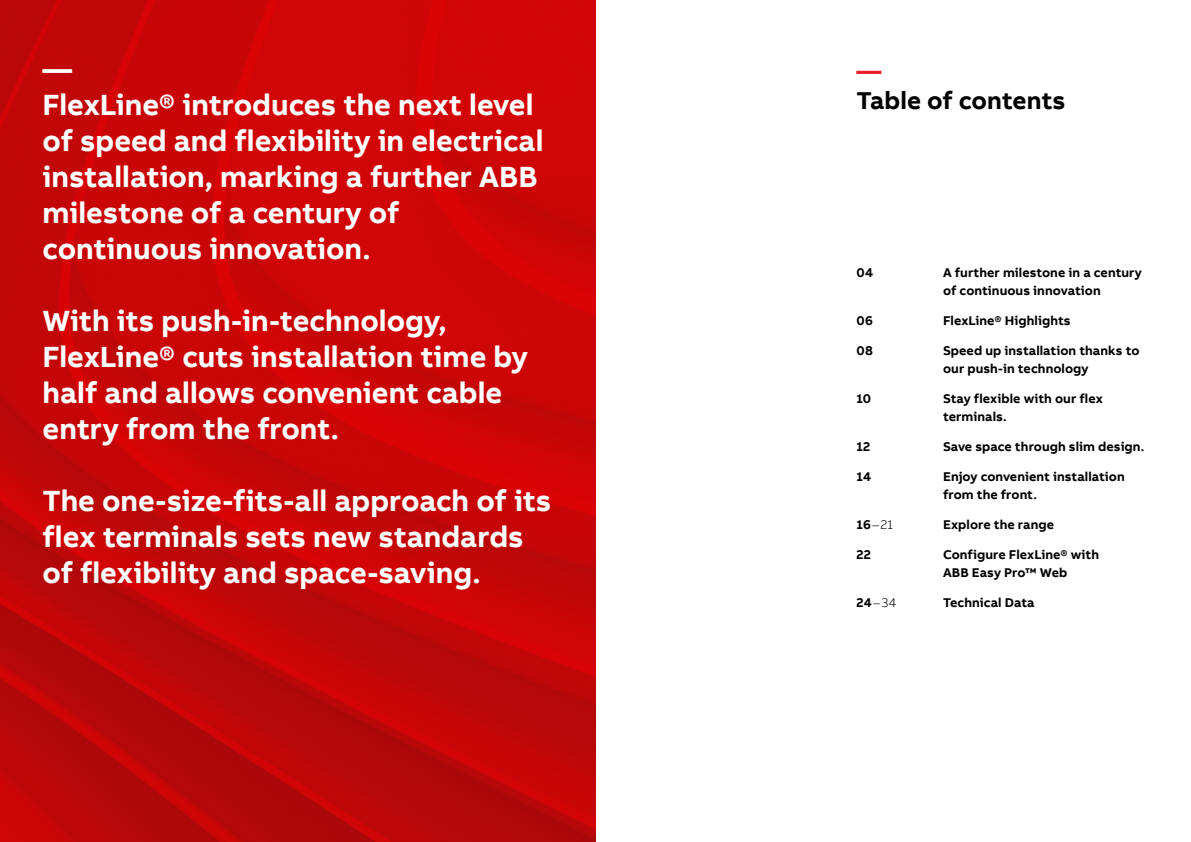
<style>
.page{position:relative;width:1191px;height:842px;background:#fff}
.page>*{position:absolute;margin:0;border:0;box-sizing:border-box;transform-origin:0 0}
.t1{font:700 30px/36px "AB Bvoice";color:#fff}
.t2{font:700 25px "AB Bvoice";letter-spacing:-.005em;color:#000}
.t3{font:700 25px "AB Bvoice";color:#ed1c29}
.t4{font:700 13px/18px "AB Bvoice";letter-spacing:.005em;color:#000}
.t5{font:300 13px "AB Bvoice";color:#000}
.s1{font-weight:700}
</style>
<div class="page">
<img style="left:0;top:0;width:595px;height:842px">
<p class="t1" style="left:43px;top:50px;width:502px">—<br>FlexLine® introduces the next level of speed and flexibility in electrical installation, marking a further ABB milestone of a century of continuous innovation.</p>
<p class="t1" style="left:43px;top:302px;width:487px">With its push-in-technology,<br>FlexLine® cuts installation time by half and allows convenient cable entry from the front.</p>
<p class="t1" style="left:43px;top:482px;width:510px">The one-size-fits-all approach of its flex terminals sets new standards of flexibility and space-saving.</p>
<p class="t3" style="left:856px;top:54px;width:26px">—</p>
<p class="t2" style="left:856px;top:84px;width:211px">Table of contents</p>
<p class="t4" style="left:856px;top:263px;width:18px">04</p>
<p class="t4" style="left:943px;top:263px;width:200px">A further milestone in a century of continuous innovation</p>
<p class="t4" style="left:856px;top:311px;width:18px">06</p>
<p class="t4" style="left:943px;top:311px;width:129px">FlexLine® Highlights</p>
<p class="t4" style="left:856px;top:341px;width:18px">08</p>
<p class="t4" style="left:943px;top:341px;width:198px">Speed up installation thanks to our push-in technology</p>
<p class="t4" style="left:856px;top:389px;width:16px">10</p>
<p class="t4" style="left:943px;top:389px;width:161px">Stay flexible with our flex terminals.</p>
<p class="t4" style="left:856px;top:437px;width:15px">12</p>
<p class="t4" style="left:943px;top:437px;width:203px">Save space through slim design.</p>
<p class="t4" style="left:856px;top:467px;width:16px">14</p>
<p class="t4" style="left:943px;top:467px;width:183px">Enjoy convenient installation from the front.</p>
<p class="t5" style="left:856px;top:517px;width:38px"><span class="s1">16</span>–21</p>
<p class="t4" style="left:943px;top:515px;width:113px">Explore the range</p>
<p class="t4" style="left:856px;top:545px;width:16px">22</p>
<p class="t4" style="left:943px;top:545px;width:157px">Configure FlexLine® with<br>ABB Easy Pro™ Web</p>
<p class="t5" style="left:856px;top:595px;width:41px"><span class="s1">24</span>–34</p>
<p class="t4" style="left:943px;top:593px;width:93px">Technical Data</p>
</div>
